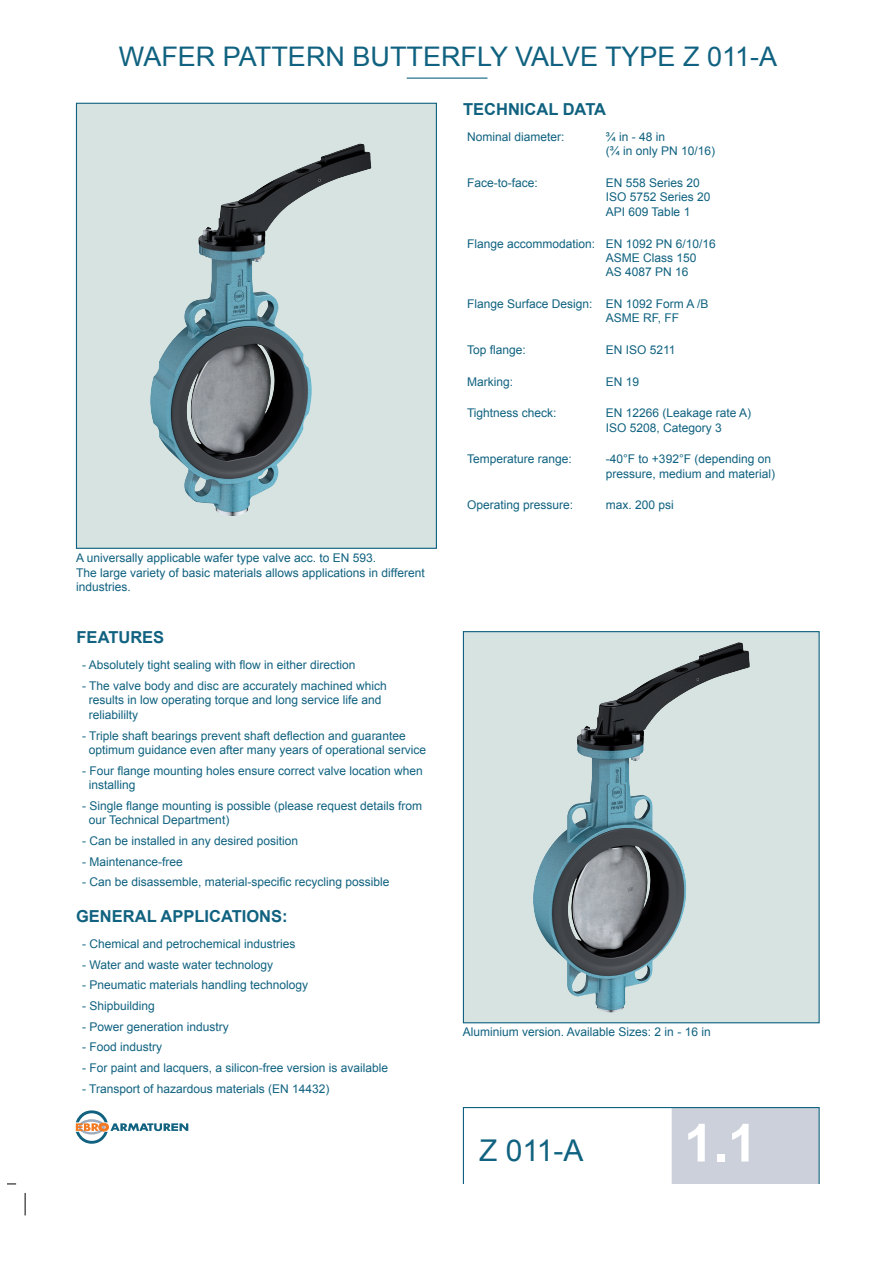
<style>
.page{position:relative;width:893px;height:1263px;background:#fff}
.page>*{position:absolute;margin:0;border:0;box-sizing:border-box;transform-origin:0 0}
.t1{font:700 52.5px "Arial";color:#fff}
.t2{font:30px "Arial";color:#106280}
.t3{font:27px "Arial";color:#106280}
.t4{font:700 16.5px "Arial";color:#106280}
.t5{font:12px/14.4px "Arial";color:#106280}
</style>
<div class="page">
<div style="left:463px;top:632px;width:356px;height:391px;background:#d6e3e0"></div>
<img style="left:533px;top:642px;width:205px;height:371px">
<div style="left:463px;top:631px;width:357px;height:392px;border:1px solid #106280"></div>
<hr style="left:407px;top:78px;width:80px;height:1px;background:#106280">
<div style="left:76px;top:103px;width:360px;height:445px;background:#d6e3e0"></div>
<img style="left:150px;top:144px;width:209px;height:372px">
<svg style="left:76px;top:1110px;width:112px;height:34px"></svg>
<svg style="left:463px;top:1107px;width:357px;height:77px"></svg>
<svg style="left:7px;top:1183px;width:9px;height:2px"></svg>
<svg style="left:25px;top:1193px;width:1px;height:22px"></svg>
<p class="t3" style="left:119px;top:39px;width:660px">WAFER PATTERN BUTTERFLY VALVE TYPE Z 011-A</p>
<p class="t4" style="left:463px;top:98px;width:144px">TECHNICAL DATA</p>
<p class="t5" style="left:76px;top:551px;width:350px">A universally applicable wafer type valve acc. to EN 593.<br>The large variety of basic materials allows applications in different industries.</p>
<p class="t4" style="left:77px;top:626px;width:89px">FEATURES</p>
<p class="t5" style="left:82px;top:658px;width:275px">- Absolutely tight sealing with flow in either direction</p>
<p class="t5" style="left:89px;top:679px;width:299px;text-indent:-7px">- The valve body and disc are accurately machined which results in low operating torque and long service life and reliabililty</p>
<p class="t5" style="left:89px;top:728px;width:339px;text-indent:-7px">- Triple shaft bearings prevent shaft deflection and guarantee optimum guidance even after many years of operational service</p>
<p class="t5" style="left:89px;top:763px;width:336px;text-indent:-7px">- Four flange mounting holes ensure correct valve location when installing</p>
<p class="t5" style="left:89px;top:798px;width:335px;text-indent:-7px">- Single flange mounting is possible (please request details from our Technical Department)</p>
<p class="t5" style="left:82px;top:834px;width:218px">- Can be installed in any desired position</p>
<p class="t5" style="left:82px;top:854px;width:102px">- Maintenance-free</p>
<p class="t5" style="left:82px;top:875px;width:309px">- Can be disassemble, material-specific recycling possible</p>
<p class="t4" style="left:76px;top:905px;width:213px">GENERAL APPLICATIONS:</p>
<p class="t5" style="left:82px;top:936px;width:215px">- Chemical and petrochemical industries</p>
<p class="t5" style="left:82px;top:957px;width:192px">- Water and waste water technology</p>
<p class="t5" style="left:82px;top:978px;width:228px">- Pneumatic materials handling technology</p>
<p class="t5" style="left:82px;top:999px;width:74px">- Shipbuilding</p>
<p class="t5" style="left:82px;top:1019px;width:148px">- Power generation industry</p>
<p class="t5" style="left:82px;top:1040px;width:82px">- Food industry</p>
<p class="t5" style="left:82px;top:1061px;width:308px">- For paint and lacquers, a silicon-free version is available</p>
<p class="t5" style="left:82px;top:1082px;width:249px">- Transport of hazardous materials (EN 14432)</p>
<p class="t5" style="left:467px;top:130px;width:99px">Nominal diameter:</p>
<p class="t5" style="left:606px;top:130px;width:111px">¾ in - 48 in<br>(¾ in only PN 10/16)</p>
<p class="t5" style="left:467px;top:176px;width:72px">Face-to-face:</p>
<p class="t5" style="left:606px;top:176px;width:106px">EN 558 Series 20<br>ISO 5752 Series 20<br>API 609 Table 1</p>
<p class="t5" style="left:606px;top:236px;width:112px;text-indent:-139px">Flange accommodation: EN 1092 PN 6/10/16<br>ASME Class 150<br>AS 4087 PN 16</p>
<p class="t5" style="left:606px;top:297px;width:104px;text-indent:-139px">Flange Surface Design: EN 1092 Form A /B<br>ASME RF, FF</p>
<p class="t5" style="left:467px;top:343px;width:60px">Top flange:</p>
<p class="t5" style="left:606px;top:343px;width:71px">EN ISO 5211</p>
<p class="t5" style="left:467px;top:374px;width:48px">Marking:</p>
<p class="t5" style="left:606px;top:374px;width:35px">EN 19</p>
<p class="t5" style="left:467px;top:406px;width:91px">Tightness check:</p>
<p class="t5" style="left:606px;top:406px;width:147px">EN 12266 (Leakage rate A)<br>ISO 5208, Category 3</p>
<p class="t5" style="left:467px;top:452px;width:106px">Temperature range:</p>
<p class="t5" style="left:606px;top:452px;width:171px">-40°F to +392°F (depending on pressure, medium and material)</p>
<p class="t5" style="left:467px;top:498px;width:108px">Operating pressure:</p>
<p class="t5" style="left:606px;top:498px;width:70px">max. 200 psi</p>
<p class="t5" style="left:463px;top:1025px;width:249px">Aluminium version. Available Sizes: 2 in - 16 in</p>
<p class="t2" style="left:479px;top:1131px;width:106px">Z 011-A</p>
<p class="t1" style="left:684px;top:1108px;width:74px">1.1</p>
</div>
